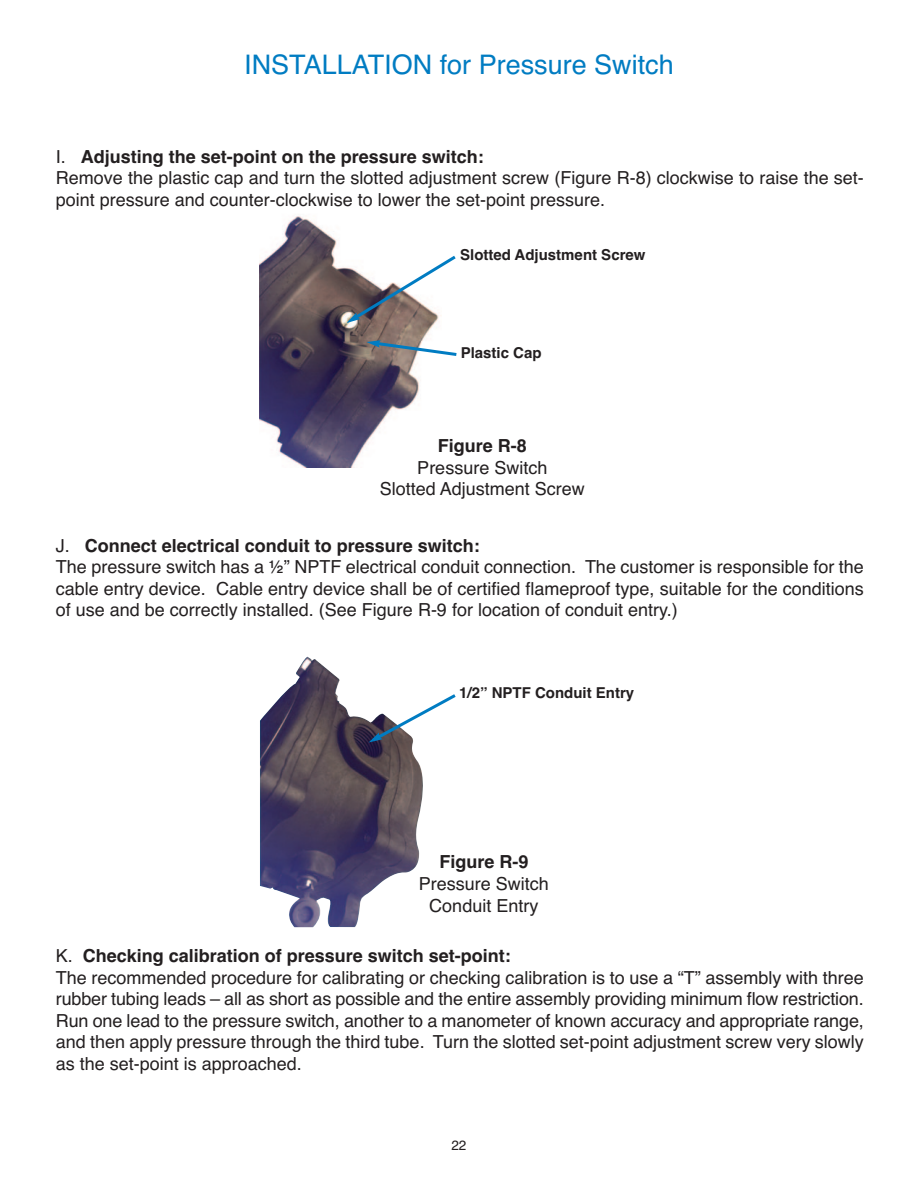
<style>
.page{position:relative;width:918px;height:1188px;background:#fff}
.page>*{position:absolute;margin:0;border:0;box-sizing:border-box;transform-origin:0 0}
.t1{font:27px "Helvetica";color:#007cc2}
.t2{font:18px/21.6px "Helvetica";color:#231f20;text-align:justify}
.t3{font:700 18px "Helvetica";color:#231f20}
.t4{font:700 15px "Helvetica";color:#231f20}
.t5{font:13.5px "Helvetica";color:#231f20}
.s1{font-weight:400}
</style>
<div class="page">
<img style="left:260px;top:216px;width:175px;height:252px">
<svg style="left:346px;top:253px;width:110px;height:70px"></svg>
<svg style="left:366px;top:340px;width:91px;height:18px"></svg>
<img style="left:260px;top:657px;width:163px;height:270px">
<svg style="left:369px;top:691px;width:87px;height:52px"></svg>
<p class="t1" style="left:244px;top:55px;width:431px">INSTALLATION for Pressure Switch</p>
<p class="t3" style="left:56px;top:150px;width:430px"><span class="s1">I.</span> Adjusting the set-point on the pressure switch:</p>
<p class="t2" style="left:56px;top:169px;width:810px">Remove the plastic cap and turn the slotted adjustment screw (Figure R-8) clockwise to raise the set&shy;point pressure and counter-clockwise to lower the set-point pressure.</p>
<p class="t4" style="left:460px;top:249px;width:187px">Slotted Adjustment Screw</p>
<p class="t4" style="left:461px;top:347px;width:82px">Plastic Cap</p>
<p class="t3" style="left:438px;top:439px;width:91px">Figure R-8</p>
<p class="t2" style="left:417px;top:458px;width:132px">Pressure Switch</p>
<p class="t2" style="left:380px;top:480px;width:207px">Slotted Adjustment Screw</p>
<p class="t3" style="left:56px;top:539px;width:426px"><span class="s1">J.</span> Connect electrical conduit to pressure switch:</p>
<p class="t2" style="left:56px;top:558px;width:810px">The pressure switch has a ½” NPTF electrical conduit connection. The customer is responsible for the cable entry device. Cable entry device shall be of certified flameproof type, suitable for the conditions of use and be correctly installed. (See Figure R-9 for location of conduit entry.)</p>
<p class="t4" style="left:459px;top:687px;width:177px">1/2” NPTF Conduit Entry</p>
<p class="t3" style="left:439px;top:856px;width:91px">Figure R-9</p>
<p class="t2" style="left:419px;top:875px;width:132px">Pressure Switch</p>
<p class="t2" style="left:429px;top:896px;width:111px">Conduit Entry</p>
<p class="t3" style="left:56px;top:949px;width:457px"><span class="s1">K.</span> Checking calibration of pressure switch set-point:</p>
<p class="t2" style="left:56px;top:968px;width:810px">The recommended procedure for calibrating or checking calibration is to use a “T” assembly with three rubber tubing leads – all as short as possible and the entire assembly providing minimum flow restriction.<br>Run one lead to the pressure switch, another to a manometer of known accuracy and appropriate range, and then apply pressure through the third tube. Turn the slotted set-point adjustment screw very slowly as the set-point is approached.</p>
<p class="t5" style="left:451px;top:1140px;width:17px">22</p>
</div>
